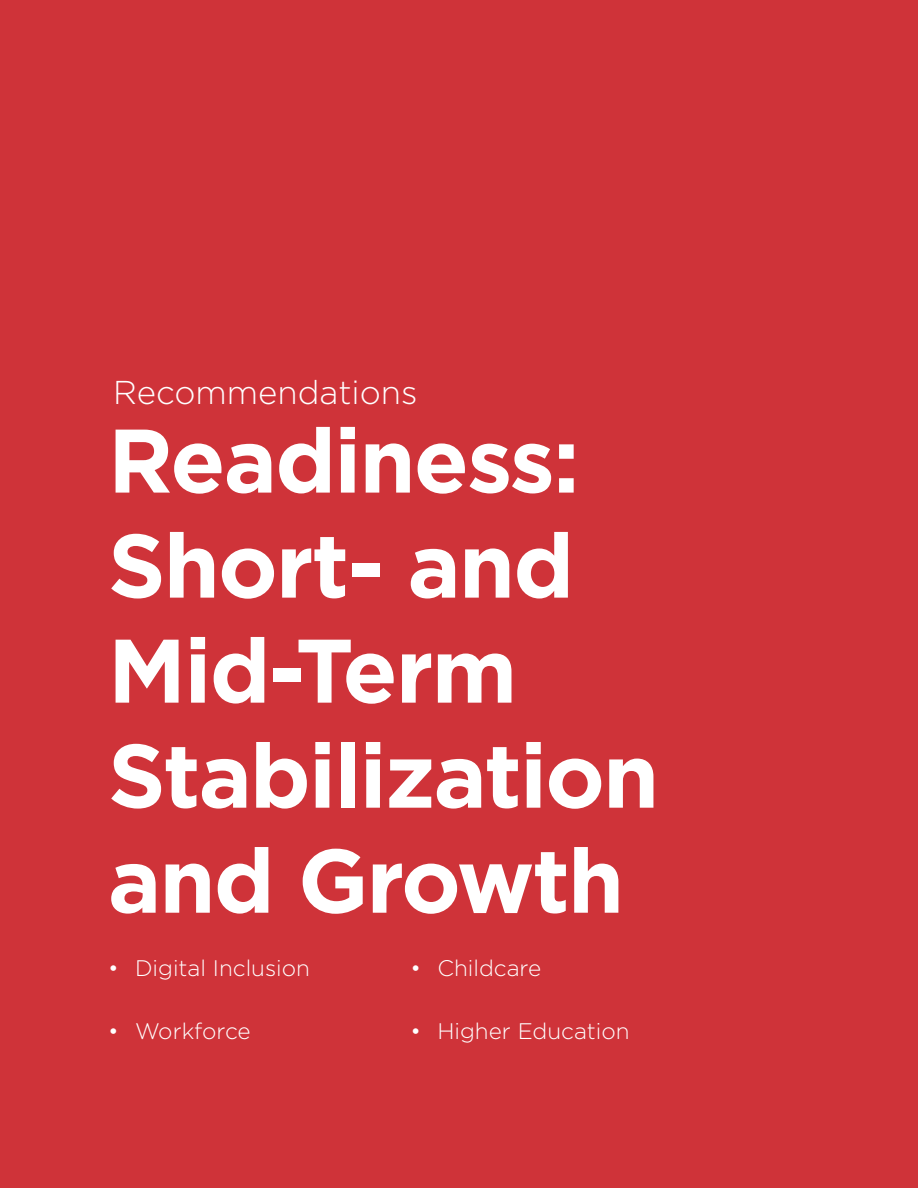
<style>
.page{position:relative;width:918px;height:1188px;background:#cf3339}
.page>*{position:absolute;margin:0;border:0;box-sizing:border-box;transform-origin:0 0}
.t1{font:700 90px/105px "Gotham";letter-spacing:-.02em;color:#fff}
.t2{font:300 33px "Gotham";color:#fff}
.t3{font:300 22.5px "Gotham";color:#fff}
</style>
<div class="page">
<h2 class="t2" style="left:113px;top:372px;width:306px">Recommendations</h2>
<h1 class="t1" style="left:108px;top:406px;width:553px">Readiness:<br>Short- and<br>Mid-Term<br>Stabilization and Growth</h1>
<p class="t3" style="left:108px;top:953px;width:204px">• Digital Inclusion</p>
<p class="t3" style="left:108px;top:1016px;width:144px">• Workforce</p>
<p class="t3" style="left:410px;top:953px;width:132px">• Childcare</p>
<p class="t3" style="left:410px;top:1016px;width:221px">• Higher Education</p>
</div>
